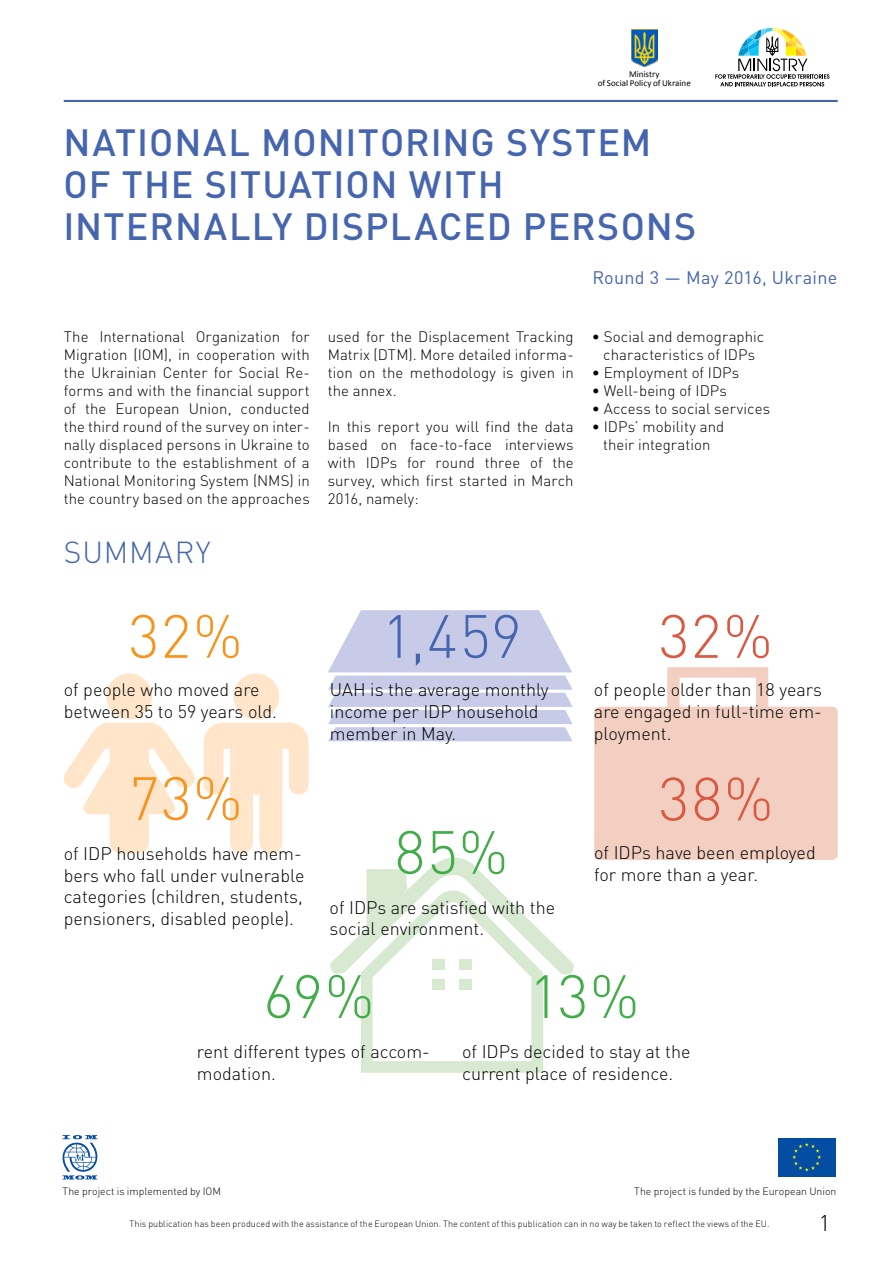
<style>
.page{position:relative;width:893px;height:1263px;background:#fff}
.page>*{position:absolute;margin:0;border:0;box-sizing:border-box;transform-origin:0 0}
.t1{font:300 60px "DIN Pro";color:#41ad49}
.t2{font:300 60px "DIN Pro";color:#f7941e}
.t3{font:300 60px "DIN Pro";color:#d95943}
.t4{font:300 60px "DIN Pro";color:#4665af}
.t5{font:500 37.5px/42px "DIN Pro";letter-spacing:.03em;color:#4665af}
.t6{font:300 30px "DIN Pro";letter-spacing:.04em;color:#4665af}
.t7{font:300 22.5px "DIN Pro";color:#000}
.t8{font:300 18px/21.6px "DIN Pro";color:#000}
.t9{font:18px "DIN Pro";letter-spacing:.015em;color:#4665af}
.t10{font:300 15px/18px "DIN Pro";letter-spacing:.005em;color:#000;text-align:justify}
.t11{font:300 10.5px "DIN Pro";letter-spacing:.005em;color:#000}
.t12{font:300 9px "DIN Pro";letter-spacing:.005em;color:#000}
.t13{font:9px/9px "Calibri";color:#000;text-align:center}
</style>
<div class="page">
<svg style="left:778px;top:1138px;width:58px;height:39px"></svg>
<div style="left:778px;top:1138px;width:57px;height:38px;background:#034ea2"></div>
<svg style="left:792px;top:1143px;width:29px;height:28px"></svg>
<svg style="left:62px;top:1135px;width:35px;height:44px"></svg>
<svg style="left:715px;top:28px;width:114px;height:58px"></svg>
<img style="left:631px;top:29px;width:27px;height:37px">
<hr style="left:64px;top:100px;width:774px;height:2px;background:#4665af">
<svg style="left:330px;top:857px;width:244px;height:216px"></svg>
<div style="left:459px;top:979px;width:12px;height:10px;background:#d8e9d2"></div>
<div style="left:459px;top:959px;width:12px;height:10px;background:#d8e9d2"></div>
<div style="left:432px;top:979px;width:13px;height:10px;background:#d8e9d2"></div>
<div style="left:432px;top:959px;width:13px;height:10px;background:#d8e9d2"></div>
<svg style="left:594px;top:667px;width:244px;height:193px;fill:#f3cfc1"></svg>
<svg style="left:328px;top:610px;width:245px;height:131px"></svg>
<svg style="left:204px;top:673px;width:105px;height:180px"></svg>
<svg style="left:64px;top:673px;width:131px;height:180px"></svg>
<p class="t13" style="left:598px;top:70px;width:95px">Ministry<br>of Social Policy of Ukraine</p>
<h2 class="t5" style="left:64px;top:118px;width:634px">NATIONAL MONITORING SYSTEM<br>OF THE SITUATION WITH<br>INTERNALLY DISPLACED PERSONS</h2>
<p class="t9" style="left:592px;top:263px;width:246px">Round 3 — May 2016, Ukraine</p>
<p class="t10" style="left:64px;top:326px;width:247px">The International Organization for Migration (IOM), in cooperation with the Ukrainian Center for Social Re&shy;forms and with the financial support of the European Union, conducted the third round of the survey on inter&shy;nally displaced persons in Ukraine to contribute to the establishment of a National Monitoring System (NMS) in the country based on the approaches</p>
<p class="t10" style="left:328px;top:326px;width:247px">used for the Displacement Tracking Matrix (DTM). More detailed informa&shy;tion on the methodology is given in the annex.</p>
<p class="t10" style="left:328px;top:416px;width:247px">In this report you will find the data based on face-to-face interviews with IDPs for round three of the survey, which first started in March 2016, namely:</p>
<h3 class="t6" style="left:64px;top:529px;width:148px">SUMMARY</h3>
<p class="t10" style="left:592px;top:326px;width:174px;text-align:center">• Social and demographic characteristics of IDPs</p>
<p class="t10" style="left:592px;top:362px;width:149px">• Employment of IDPs</p>
<p class="t10" style="left:592px;top:380px;width:137px">• Well-being of IDPs</p>
<p class="t10" style="left:592px;top:398px;width:180px">• Access to social services</p>
<p class="t10" style="left:592px;top:416px;width:134px;text-align:center">• IDPs’ mobility and their integration</p>
<h1 class="t2" style="left:129px;top:590px;width:116px">32%</h1>
<p class="t8" style="left:64px;top:677px;width:215px">of people who moved are between 35 to 59 years old.</p>
<h1 class="t3" style="left:659px;top:590px;width:116px">32%</h1>
<p class="t8" style="left:594px;top:677px;width:230px;text-align:justify">of people older than 18 years are engaged in full-time em&shy;ployment.</p>
<h1 class="t3" style="left:659px;top:752px;width:116px">38%</h1>
<p class="t8" style="left:594px;top:840px;width:223px">of IDPs have been employed for more than a year.</p>
<h1 class="t4" style="left:382px;top:590px;width:142px">1,459</h1>
<p class="t8" style="left:330px;top:677px;width:220px">UAH is the average monthly income per IDP household member in May.</p>
<h1 class="t2" style="left:129px;top:752px;width:116px">73%</h1>
<p class="t8" style="left:64px;top:841px;width:242px">of IDP households have mem&shy;bers who fall under vulnerable categories (children, students, pensioners, disabled people).</p>
<h1 class="t1" style="left:394px;top:806px;width:115px">85%</h1>
<p class="t8" style="left:330px;top:895px;width:227px">of IDPs are satisfied with the social environment.</p>
<h1 class="t1" style="left:529px;top:950px;width:112px">13%</h1>
<p class="t8" style="left:462px;top:1039px;width:230px">of IDPs decided to stay at the current place of residence.</p>
<h1 class="t1" style="left:263px;top:950px;width:113px">69%</h1>
<p class="t8" style="left:197px;top:1039px;width:235px">rent different types of accom&shy;modation.</p>
<p class="t11" style="left:63px;top:1183px;width:160px">The project is implemented by IOM</p>
<p class="t11" style="left:634px;top:1183px;width:204px">The project is funded by the European Union</p>
<p class="t12" style="left:130px;top:1216px;width:641px">This publication has been produced with the assistance of the European Union. The content of this publication can in no way be taken to reflect the views of the EU.</p>
<h3 class="t7" style="left:819px;top:1205px;width:13px">1</h3>
</div>
